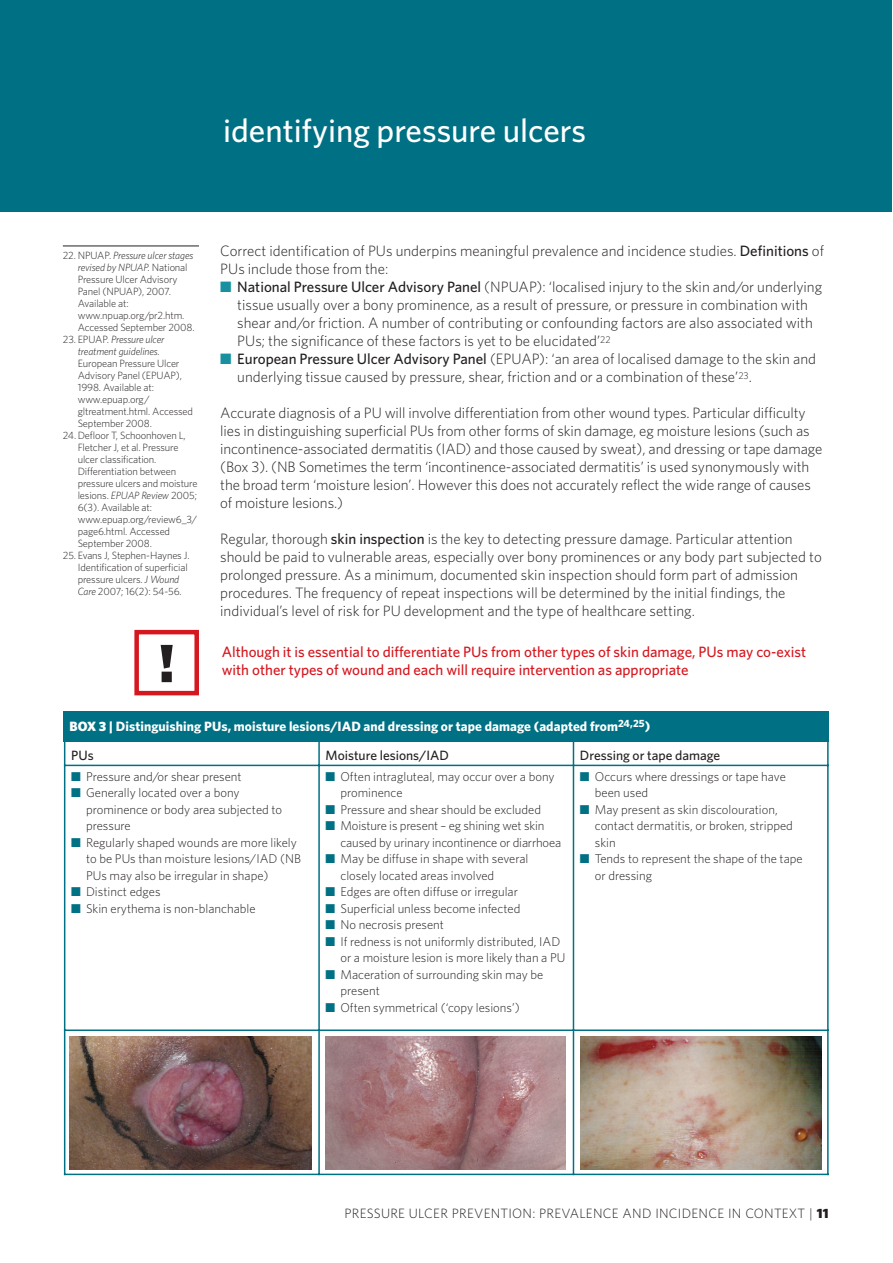
<style>
.page{position:relative;width:893px;height:1263px;background:#fff}
.page>*{position:absolute;margin:0;border:0;box-sizing:border-box;transform-origin:0 0}
.t1{font:900 54px "Whitney";color:#231f20}
.t2{font:500 33px "Whitney";color:#fff}
.t3{font:300 15px/18px "Whitney";color:#231f20}
.t4{font:500 15px "Whitney";color:#d5171f}
.t5{font:700 13.5px "Whitney";letter-spacing:.005em;color:#fff}
.t6{font:300 13.5px "Whitney";letter-spacing:.02em;color:#231f20}
.t7{font:500 13.5px "Whitney";color:#231f20}
.t8{font:300 12.75px/16.5px "Whitney";color:#231f20}
.t9{font:300 10.5px/12px "Whitney";letter-spacing:-.015em;color:#231f20}
.t10{font:italic 300 10.5px/12px "Whitney";letter-spacing:-.01em;color:#231f20}
.s1{font-style:italic}
.s2{font-style:normal}
.s3{font-weight:500}
.s4{color:#1890a0}
.s5{font-weight:900}
.s6{color:#007184}
</style>
<div class="page">
<div style="left:0;top:0;width:891px;height:212px;background:#007184"></div>
<div style="left:134px;top:630px;width:65px;height:65px;border:4px solid #d5171f"></div>
<div style="left:64px;top:1030px;width:764px;height:145px;background:linear-gradient(to right,#fff,#fff)"></div>
<hr style="left:64px;top:740px;width:1px;height:435px;background:#007184">
<hr style="left:318px;top:740px;width:2px;height:435px;background:#007184">
<hr style="left:572px;top:740px;width:2px;height:435px;background:#007184">
<hr style="left:827px;top:740px;width:1px;height:435px;background:#007184">
<hr style="left:64px;top:740px;width:764px;height:2px;background:#007184">
<hr style="left:64px;top:765px;width:764px;height:1px;background:#007184">
<hr style="left:64px;top:1029px;width:764px;height:2px;background:#007184">
<hr style="left:64px;top:1174px;width:764px;height:1px;background:#007184">
<div style="left:63px;top:711px;width:765px;height:30px;background:#007184"></div>
<hr style="left:63px;top:246px;width:136px;height:1px;background:#231f20">
<img style="left:70px;top:1036px;width:242px;height:133px">
<img style="left:325px;top:1036px;width:240px;height:133px">
<img style="left:580px;top:1036px;width:241px;height:133px">
<h2 class="t2" style="left:223px;top:119px;width:364px">identifying pressure ulcers</h2>
<p class="t9" style="left:78px;top:250px;width:118px;text-indent:-15px">22. NPUAP. <span class="s1">Pressure ulcer stages revised by NPUAP.</span> National<br>Pressure Ulcer Advisory<br>Panel (NPUAP), 2007.<br>Available at: www.npuap.org/pr2.htm.<br>Accessed September 2008.</p>
<p class="t10" style="left:78px;top:334px;width:88px;text-indent:-15px"><span class="s2">23. EPUAP.</span> Pressure ulcer treatment guidelines.</p>
<p class="t9" style="left:78px;top:358px;width:117px">European Pressure Ulcer<br>Advisory Panel (EPUAP),<br>1998. Available at: www.epuap.org/ gltreatment.html. Accessed<br>September 2008.</p>
<p class="t9" style="left:78px;top:430px;width:121px;text-indent:-15px">24. Defloor T, Schoonhoven L,<br>Fletcher J, et al. Pressure ulcer classification.<br>Differentiation between pressure ulcers and moisture lesions. <span class="s1">EPUAP Review</span> 2005;<br>6(3). Available at: www.epuap.org/review6_3/ page6.html. Accessed<br>September 2008.</p>
<p class="t9" style="left:78px;top:550px;width:113px;text-indent:-15px">25. Evans J, Stephen-Haynes J.<br>Identification of superficial pressure ulcers. <span class="s1">J Wound<br>Care</span> 2007; 16(2): 54-56.</p>
<h1 class="t1" style="left:158px;top:643px;width:18px">!</h1>
<p class="t3" style="left:220px;top:243px;width:605px">Correct identification of PUs underpins meaningful prevalence and incidence studies. <span class="s3">Definitions</span> of<br>PUs include those from the:</p>
<p class="t3" style="left:237px;top:279px;width:586px;text-indent:-17px"><span class="s4">■</span> <span class="s3">National Pressure Ulcer Advisory Panel</span> (NPUAP): ‘localised injury to the skin and/or underlying tissue usually over a bony prominence, as a result of pressure, or pressure in combination with shear and/or friction. A number of contributing or confounding factors are also associated with PUs; the significance of these factors is yet to be elucidated’<sup>22</sup></p>
<p class="t3" style="left:237px;top:351px;width:580px;text-indent:-17px"><span class="s4">■</span> <span class="s3">European Pressure Ulcer Advisory Panel</span> (EPUAP): ‘an area of localised damage to the skin and underlying tissue caused by pressure, shear, friction and or a combination of these’<sup>23</sup>.</p>
<p class="t3" style="left:220px;top:405px;width:603px">Accurate diagnosis of a PU will involve differentiation from other wound types. Particular difficulty lies in distinguishing superficial PUs from other forms of skin damage, eg moisture lesions (such as incontinence-associated dermatitis (IAD) and those caused by sweat), and dressing or tape damage (Box 3). (NB Sometimes the term ‘incontinence-associated dermatitis’ is used synonymously with the broad term ‘moisture lesion’. However this does not accurately reflect the wide range of causes of moisture lesions.)</p>
<p class="t3" style="left:220px;top:531px;width:603px">Regular, thorough <span class="s3">skin inspection</span> is the key to detecting pressure damage. Particular attention should be paid to vulnerable areas, especially over bony prominences or any body part subjected to prolonged pressure. As a minimum, documented skin inspection should form part of admission procedures. The frequency of repeat inspections will be determined by the initial findings, the individual’s level of risk for PU development and the type of healthcare setting.</p>
<p class="t4" style="left:222px;top:646px;width:586px">Although it is essential to differentiate PUs from other types of skin damage, PUs may co-exist</p>
<p class="t4" style="left:222px;top:664px;width:468px">with other types of wound and each will require intervention as appropriate</p>
<p class="t5" style="left:69px;top:721px;width:582px"><span class="s5">BOX 3 |</span> Distinguishing PUs, moisture lesions/IAD and dressing or tape damage (adapted from<sup>24,25</sup>)</p>
<p class="t7" style="left:71px;top:750px;width:24px">PUs</p>
<p class="t7" style="left:325px;top:750px;width:125px">Moisture lesions/IAD</p>
<p class="t7" style="left:580px;top:750px;width:142px">Dressing or tape damage</p>
<p class="t8" style="left:71px;top:769px;width:172px"><span class="s6">■</span> Pressure and/or shear present</p>
<p class="t8" style="left:86px;top:786px;width:198px;text-indent:-15px"><span class="s6">■</span> Generally located over a bony prominence or body area subjected to pressure</p>
<p class="t8" style="left:86px;top:835px;width:216px;text-indent:-15px"><span class="s6">■</span> Regularly shaped wounds are more likely to be PUs than moisture lesions/IAD (NB<br>PUs may also be irregular in shape)</p>
<p class="t8" style="left:71px;top:885px;width:91px"><span class="s6">■</span> Distinct edges</p>
<p class="t8" style="left:71px;top:901px;width:186px"><span class="s6">■</span> Skin erythema is non-blanchable</p>
<p class="t8" style="left:340px;top:769px;width:216px;text-indent:-15px"><span class="s6">■</span> Often intragluteal, may occur over a bony prominence</p>
<p class="t8" style="left:325px;top:802px;width:217px"><span class="s6">■</span> Pressure and shear should be excluded</p>
<p class="t8" style="left:340px;top:819px;width:222px;text-indent:-15px"><span class="s6">■</span> Moisture is present – eg shining wet skin caused by urinary incontinence or diarrhoea</p>
<p class="t8" style="left:340px;top:852px;width:189px;text-indent:-15px"><span class="s6">■</span> May be diffuse in shape with several closely located areas involved</p>
<p class="t8" style="left:325px;top:885px;width:194px"><span class="s6">■</span> Edges are often diffuse or irregular</p>
<p class="t8" style="left:325px;top:901px;width:196px"><span class="s6">■</span> Superficial unless become infected</p>
<p class="t8" style="left:325px;top:918px;width:120px"><span class="s6">■</span> No necrosis present</p>
<p class="t8" style="left:340px;top:934px;width:226px;text-indent:-15px"><span class="s6">■</span> If redness is not uniformly distributed, IAD or a moisture lesion is more likely than a PU</p>
<p class="t8" style="left:340px;top:967px;width:204px;text-indent:-15px"><span class="s6">■</span> Maceration of surrounding skin may be present</p>
<p class="t8" style="left:325px;top:1000px;width:196px"><span class="s6">■</span> Often symmetrical (‘copy lesions’)</p>
<p class="t8" style="left:595px;top:769px;width:192px;text-indent:-15px"><span class="s6">■</span> Occurs where dressings or tape have been used</p>
<p class="t8" style="left:595px;top:802px;width:199px;text-indent:-15px"><span class="s6">■</span> May present as skin discolouration, contact dermatitis, or broken, stripped skin</p>
<p class="t8" style="left:595px;top:852px;width:209px;text-indent:-15px"><span class="s6">■</span> Tends to represent the shape of the tape or dressing</p>
<p class="t6" style="left:344px;top:1208px;width:485px">PRESSURE ULCER PREVENTION: PREVALENCE AND INCIDENCE IN CONTEXT | <span class="s5">11</span></p>
</div>
